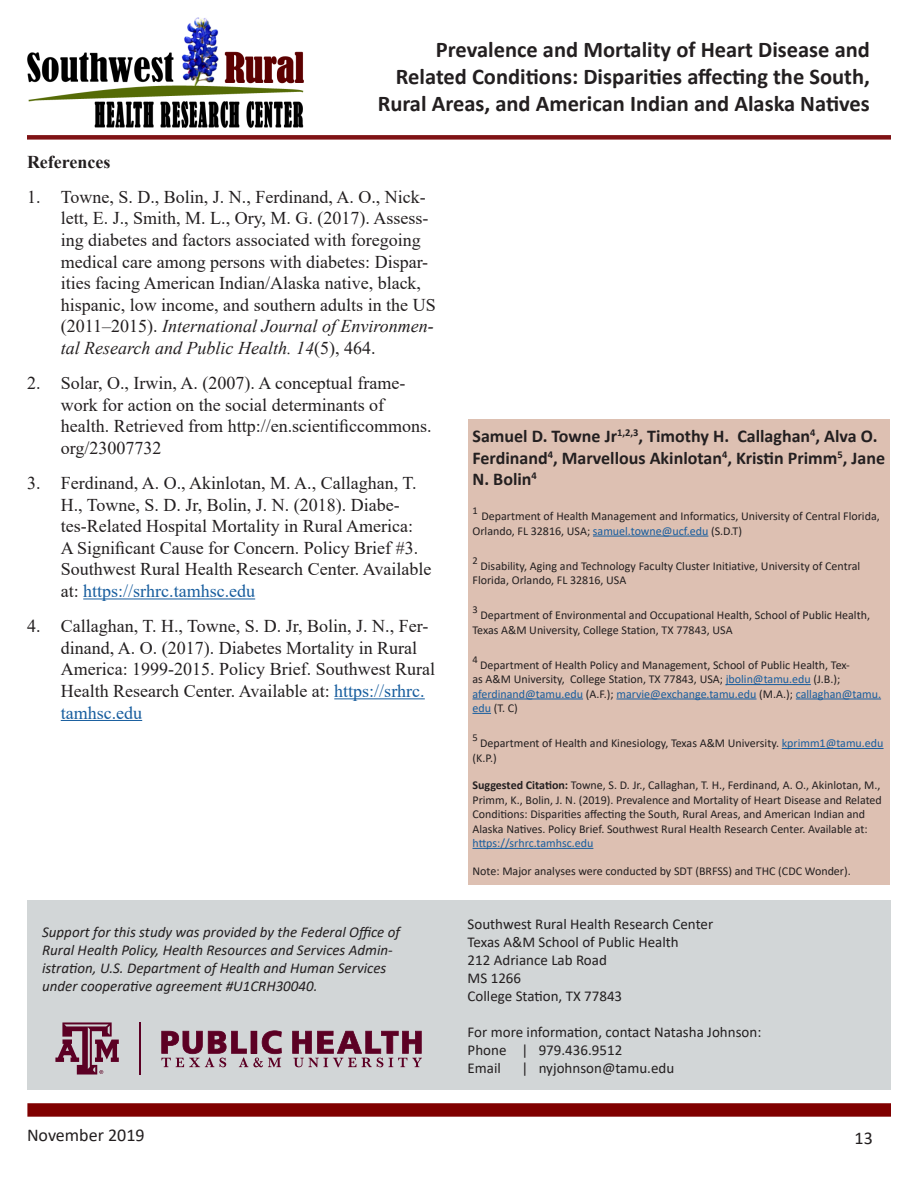
<style>
.page{position:relative;width:918px;height:1188px;background:#fff}
.page>*{position:absolute;margin:0;border:0;box-sizing:border-box;transform-origin:0 0}
.t1{font:700 22.5px/27px "Calibri";color:#231f20;text-align:right}
.t2{font:18px/21.6px "Times New Roman";color:#231f20}
.t3{font:700 18px/21.6px "Calibri";color:#231f20}
.t4{font:18px "Calibri";color:#231f20}
.t5{font:700 18px "Times New Roman";color:#231f20}
.t6{font:15px/18px "Calibri";color:#231f20}
.t7{font:italic 15px/18px "Calibri";color:#231f20}
.t8{font:12px/14.4px "Calibri";color:#231f20}
.t9{font:12px "Calibri";color:#175d9e}
.t10{font:10.5px "Calibri";color:#231f20}
.s1{font-style:italic}
.s2{color:#175d9e}
.s3{font-weight:700}
</style>
<div class="page">
<div style="left:27px;top:1103px;width:863px;height:14px;background:#800000"></div>
<img style="left:27px;top:17px;width:277px;height:110px">
<div style="left:27px;top:135px;width:864px;height:5px;background:#7f1315"></div>
<div style="left:27px;top:900px;width:864px;height:189px;background:#d2d6d7"></div>
<div style="left:468px;top:419px;width:422px;height:466px;background:#ddc0b2"></div>
<hr style="left:593px;top:536px;width:115px;height:1px;background:#175d9e">
<hr style="left:726px;top:684px;width:85px;height:1px;background:#175d9e">
<hr style="left:472px;top:699px;width:111px;height:1px;background:#175d9e">
<hr style="left:616px;top:699px;width:141px;height:1px;background:#175d9e">
<hr style="left:796px;top:699px;width:85px;height:1px;background:#175d9e">
<svg style="left:472px;top:713px;width:19px;height:1px"></svg>
<hr style="left:782px;top:748px;width:102px;height:1px;background:#175d9e">
<hr style="left:472px;top:848px;width:121px;height:1px;background:#175d9e">
<svg style="left:55px;top:1022px;width:64px;height:53px"></svg>
<hr style="left:139px;top:1022px;width:2px;height:52px;background:#5c0024">
<svg style="left:161px;top:1030px;width:121px;height:37px"></svg>
<svg style="left:292px;top:1031px;width:130px;height:36px"></svg>
<hr style="left:83px;top:599px;width:172px;height:1px;background:#175d9e">
<hr style="left:334px;top:698px;width:91px;height:1px;background:#175d9e">
<hr style="left:61px;top:720px;width:81px;height:1px;background:#175d9e">
<h1 class="t1" style="left:378px;top:36px;width:494px">Prevalence and Mortality of Heart Disease and<br>Related Conditions: Disparities affecting the South,<br>Rural Areas, and American Indian and Alaska Natives</h1>
<p class="t5" style="left:27px;top:149px;width:85px">References</p>
<p class="t2" style="left:61px;top:185px;width:376px;text-indent:-34px">1. Towne, S. D., Bolin, J. N., Ferdinand, A. O., Nick&shy;lett, E. J., Smith, M. L., Ory, M. G. (2017). Assess&shy;ing diabetes and factors associated with foregoing medical care among persons with diabetes: Dispar&shy;ities facing American Indian/Alaska native, black, hispanic, low income, and southern adults in the US (2011–2015). <span class="s1">International Journal of Environmen&shy;tal Research and Public Health. 14</span>(5), 464.</p>
<p class="t2" style="left:61px;top:372px;width:372px;text-indent:-34px">2. Solar, O., Irwin, A. (2007). A conceptual frame&shy;work for action on the social determinants of health. Retrieved from http://en.scientificcommons. org/23007732</p>
<p class="t2" style="left:61px;top:472px;width:372px;text-indent:-34px">3. Ferdinand, A. O., Akinlotan, M. A., Callaghan, T.<br>H., Towne, S. D. Jr, Bolin, J. N. (2018). Diabe&shy;tes-Related Hospital Mortality in Rural America:<br>A Significant Cause for Concern. Policy Brief #3.<br>Southwest Rural Health Research Center. Available at: <span class="s2">https://srhrc.tamhsc.edu</span></p>
<p class="t2" style="left:61px;top:615px;width:376px;text-indent:-34px">4. Callaghan, T. H., Towne, S. D. Jr, Bolin, J. N., Fer&shy;dinand, A. O. (2017). Diabetes Mortality in Rural America: 1999-2015. Policy Brief. Southwest Rural Health Research Center. Available at: <span class="s2">https://srhrc. tamhsc.edu</span></p>
<h2 class="t3" style="left:472px;top:425px;width:414px">Samuel D. Towne Jr<sup>1,2,3</sup>, Timothy H. Callaghan<sup>4</sup>, Alva O.<br>Ferdinand<sup>4</sup>, Marvellous Akinlotan<sup>4</sup>, Kristin Primm<sup>5</sup>, Jane<br>N. Bolin<sup>4</sup></h2>
<p class="t10" style="left:473px;top:504px;width:7px">1</p>
<p class="t8" style="left:473px;top:509px;width:409px;text-indent:9px">Department of Health Management and Informatics, University of Central Florida,<br>Orlando, FL 32816, USA; <span class="s2">samuel.towne@ucf.edu</span> (S.D.T)</p>
<p class="t10" style="left:473px;top:553px;width:7px">2</p>
<p class="t8" style="left:473px;top:558px;width:389px;text-indent:8px">Disability, Aging and Technology Faculty Cluster Initiative, University of Central<br>Florida, Orlando, FL 32816, USA</p>
<p class="t10" style="left:473px;top:603px;width:7px">3</p>
<p class="t8" style="left:473px;top:608px;width:399px;text-indent:8px">Department of Environmental and Occupational Health, School of Public Health,<br>Texas A&amp;M University, College Station, TX 77843, USA</p>
<p class="t10" style="left:473px;top:652px;width:7px">4</p>
<p class="t8" style="left:473px;top:657px;width:410px;text-indent:8px">Department of Health Policy and Management, School of Public Health, Tex-<br>as A&amp;M University, College Station, TX 77843, USA; <span class="s2">jbolin@tamu.edu</span> (J.B.); <span class="s2">aferdinand@tamu.edu</span> (A.F.); <span class="s2">marvie@exchange.tamu.edu</span> (M.A.); <span class="s2">callaghan@tamu. edu</span> (T. C)</p>
<p class="t10" style="left:473px;top:730px;width:7px">5</p>
<p class="t8" style="left:473px;top:736px;width:413px;text-indent:8px">Department of Health and Kinesiology, Texas A&amp;M University. <span class="s2">kprimm1@tamu.edu </span>(K.P.)</p>
<p class="t8" style="left:473px;top:778px;width:411px"><span class="s3">Suggested Citation:</span> Towne, S. D. Jr., Callaghan, T. H., Ferdinand, A. O., Akinlotan, M., Primm, K., Bolin, J. N. (2019). Prevalence and Mortality of Heart Disease and Related Conditions: Disparities affecting the South, Rural Areas, and American Indian and Alaska Natives. Policy Brief. Southwest Rural Health Research Center. Available at:</p>
<p class="t9" style="left:473px;top:835px;width:122px">https://srhrc.tamhsc.edu</p>
<p class="t8" style="left:473px;top:863px;width:380px">Note: Major analyses were conducted by SDT (BRFSS) and THC (CDC Wonder).</p>
<p class="t7" style="left:42px;top:922px;width:360px">Support for this study was provided by the Federal Office of Rural Health Policy, Health Resources and Services Admin&shy;istration, U.S. Department of Health and Human Services under cooperative agreement #U1CRH30040.</p>
<p class="t6" style="left:468px;top:915px;width:247px">Southwest Rural Health Research Center<br>Texas A&amp;M School of Public Health<br>212 Adriance Lab Road<br>MS 1266<br>College Station, TX 77843</p>
<p class="t6" style="left:468px;top:1023px;width:295px">For more information, contact Natasha Johnson:<br>Phone | 979.436.9512<br>Email</p>
<p class="t6" style="left:522px;top:1059px;width:154px">| nyjohnson@tamu.edu</p>
<h2 class="t4" style="left:27px;top:1122px;width:119px">November 2019</h2>
<h2 class="t4" style="left:855px;top:1126px;width:20px">13</h2>
</div>
